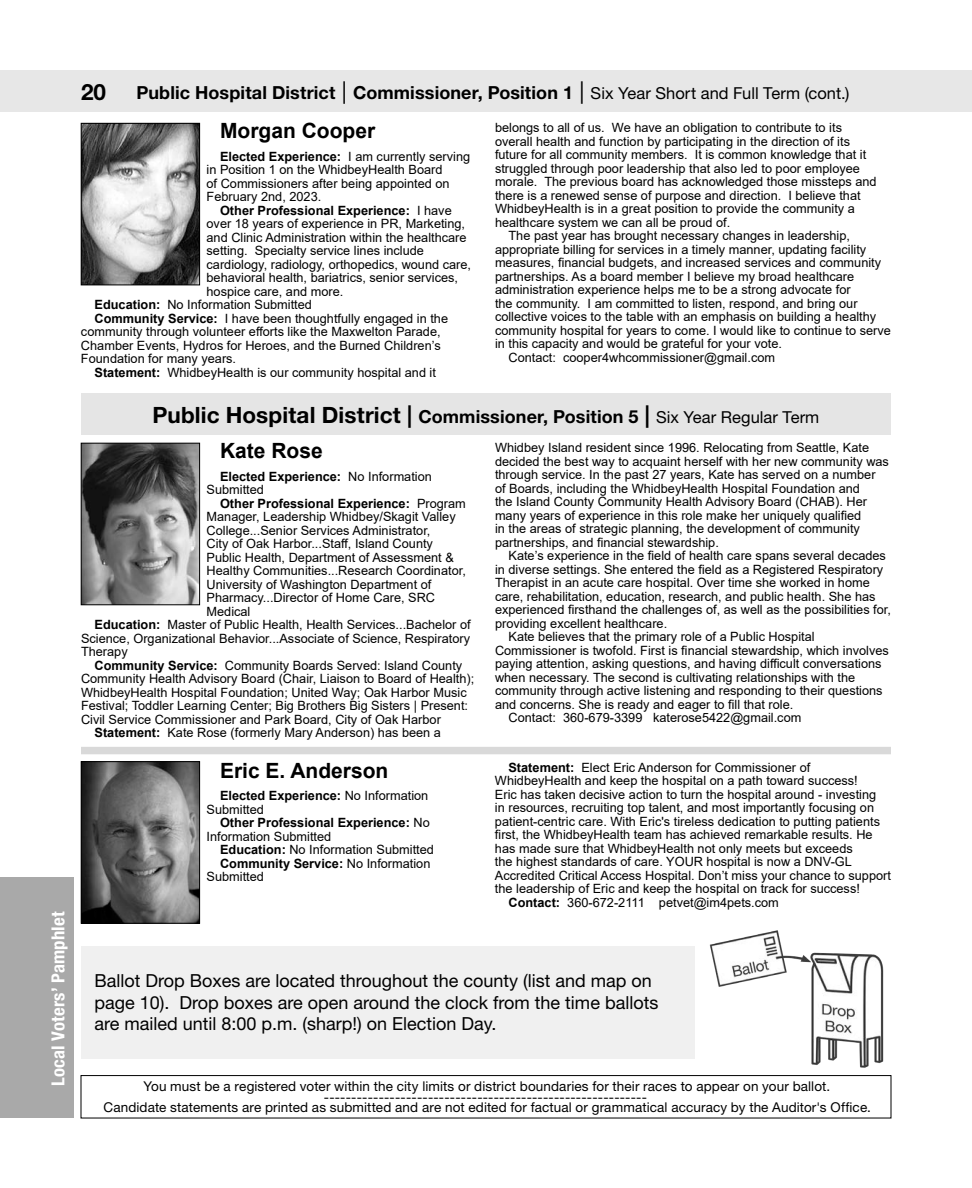
<style>
.page{position:relative;width:972px;height:1188px;background:#fff}
.page>*{position:absolute;margin:0;border:0;box-sizing:border-box;transform-origin:0 0}
.Bold_measure_number{font:700 22.5px "Helvetica Neue LT Std";letter-spacing:.005em;color:#000}
.t1{font:700 21px "Arial";color:#000}
.t2{font:18px/21.6px "Helvetica Neue LT Std";color:#000}
.Bold_measure_number-2{font:700 18px "Helvetica Neue LT Std";letter-spacing:.005em;color:#000}
.t3{font:700 condensed 18px "Helvetica Neue LT Std";letter-spacing:.01em;color:#fff;scale:1.04 1}
.t4{font:13.5px/10.5px "Helvetica Neue LT Std";letter-spacing:.01em;color:#000;text-align:center}
.t5{font:12.75px/13.5px "Arial";color:#000}
.t6{font:700 12.75px/13.5px "Arial";color:#000}
.s1{font-weight:400;font-size:22.5px}
.s2{font-weight:400;font-size:16.5px}
.s3{font-weight:700}
.s4{font-size:18px}
.s5{font-weight:400}
</style>
<div class="page">
<div style="left:0;top:877px;width:74px;height:240px;background:#a9a9a9"></div>
<div style="left:945px;top:70px;width:27px;height:42px;background:#e7e7e7"></div>
<div style="left:0;top:70px;width:945px;height:42px;background:#e7e7e7"></div>
<div style="left:81px;top:1075px;width:810px;height:43px;border:1px solid #000"></div>
<img style="left:83px;top:125px;width:115px;height:158px">
<div style="left:81px;top:123px;width:119px;height:162px;border:1px solid #000"></div>
<div style="left:81px;top:394px;width:810px;height:41px;background:#e5e5e5"></div>
<img style="left:83px;top:445px;width:115px;height:158px">
<div style="left:81px;top:443px;width:119px;height:162px;border:1px solid #000"></div>
<div style="left:81px;top:747px;width:810px;height:7px;background:#d9d9d9"></div>
<img style="left:83px;top:763px;width:115px;height:158px">
<div style="left:81px;top:761px;width:119px;height:162px;border:1px solid #000"></div>
<img style="left:709px;top:930px;width:175px;height:138px">
<div style="left:81px;top:946px;width:613px;height:112px;background:#f0f0f0"></div>
<h3 class="t3" style="left:47px;top:1086px;width:169px;rotate:-90deg">Local Voters’ Pamphlet</h3>
<h1 class="Bold_measure_number" style="left:81px;top:78px;width:27px">20</h1>
<p class="Bold_measure_number-2" style="left:137px;top:81px;width:715px">Public Hospital District <span class="s1">|</span> Commissioner, Position 1 <span class="s1">|</span> <span class="s2">Six Year Short and Full Term (cont.)</span></p>
<p class="t1" style="left:220px;top:116px;width:157px">Morgan Cooper</p>
<p class="t5" style="left:207px;top:150px;width:265px;text-indent:14px"><span class="s3">Elected Experience:</span> I am currently serving in Position 1 on the WhidbeyHealth Board<br>of Commissioners after being appointed on February 2nd, 2023.</p>
<p class="t5" style="left:207px;top:204px;width:266px;text-indent:14px"><span class="s3">Other Professional Experience:</span> I have over 18 years of experience in PR, Marketing, and Clinic Administration within the healthcare setting. Specialty service lines include cardiology, radiology, orthopedics, wound care, behavioral health, bariatrics, senior services, hospice care, and more.</p>
<p class="t5" style="left:95px;top:298px;width:219px"><span class="s3">Education:</span> No Information Submitted</p>
<p class="t5" style="left:81px;top:312px;width:369px;text-indent:14px"><span class="s3">Community Service:</span> I have been thoughtfully engaged in the community through volunteer efforts like the Maxwelton Parade, Chamber Events, Hydros for Heroes, and the Burned Children’s Foundation for many years.</p>
<p class="t5" style="left:95px;top:366px;width:343px"><span class="s3">Statement:</span> WhidbeyHealth is our community hospital and it</p>
<p class="t5" style="left:495px;top:121px;width:383px">belongs to all of us. We have an obligation to contribute to its overall health and function by participating in the direction of its future for all community members. It is common knowledge that it struggled through poor leadership that also led to poor employee morale. The previous board has acknowledged those missteps and there is a renewed sense of purpose and direction. I believe that WhidbeyHealth is in a great position to provide the community a healthcare system we can all be proud of.</p>
<p class="t5" style="left:495px;top:229px;width:397px;text-indent:14px">The past year has brought necessary changes in leadership, appropriate billing for services in a timely manner, updating facility measures, financial budgets, and increased services and community partnerships. As a board member I believe my broad healthcare administration experience helps me to be a strong advocate for<br>the community. I am committed to listen, respond, and bring our collective voices to the table with an emphasis on building a healthy community hospital for years to come. I would like to continue to serve in this capacity and would be grateful for your vote.</p>
<p class="t5" style="left:509px;top:351px;width:268px">Contact: cooper4whcommissioner@gmail.com</p>
<p class="Bold_measure_number" style="left:153px;top:401px;width:668px">Public Hospital District | <span class="s4">Commissioner, Position 5</span> | <span class="s2">Six Year Regular Term</span></p>
<p class="t1" style="left:220px;top:436px;width:104px">Kate Rose</p>
<p class="t5" style="left:207px;top:470px;width:227px;text-indent:14px"><span class="s3">Elected Experience:</span> No Information<br>Submitted</p>
<p class="t5" style="left:207px;top:497px;width:261px;text-indent:14px"><span class="s3">Other Professional Experience:</span> Program Manager, Leadership Whidbey/Skagit Valley College...Senior Services Administrator,<br>City of Oak Harbor...Staff, Island County Public Health, Department of Assessment &amp; Healthy Communities...Research Coordinator, University of Washington Department of Pharmacy...Director of Home Care, SRC Medical</p>
<p class="t5" style="left:81px;top:618px;width:391px;text-align:justify;text-indent:13px"><span class="s3">Education:</span> Master of Public Health, Health Services...Bachelor of Science, Organizational Behavior...Associate of Science, Respiratory Therapy</p>
<p class="t5" style="left:81px;top:659px;width:395px;text-indent:14px"><span class="s3">Community Service:</span> Community Boards Served: Island County Community Health Advisory Board (Chair, Liaison to Board of Health); WhidbeyHealth Hospital Foundation; United Way; Oak Harbor Music Festival; Toddler Learning Center; Big Brothers Big Sisters | Present:<br>Civil Service Commissioner and Park Board, City of Oak Harbor</p>
<p class="t5" style="left:95px;top:726px;width:348px"><span class="s3">Statement:</span> Kate Rose (formerly Mary Anderson) has been a</p>
<p class="t5" style="left:495px;top:441px;width:396px">Whidbey Island resident since 1996. Relocating from Seattle, Kate decided the best way to acquaint herself with her new community was through service. In the past 27 years, Kate has served on a number of Boards, including the WhidbeyHealth Hospital Foundation and<br>the Island County Community Health Advisory Board (CHAB). Her many years of experience in this role make her uniquely qualified<br>in the areas of strategic planning, the development of community partnerships, and financial stewardship.</p>
<p class="t5" style="left:495px;top:549px;width:398px;text-indent:14px">Kate’s experience in the field of health care spans several decades in diverse settings. She entered the field as a Registered Respiratory Therapist in an acute care hospital. Over time she worked in home care, rehabilitation, education, research, and public health. She has experienced firsthand the challenges of, as well as the possibilities for, providing excellent healthcare.</p>
<p class="t5" style="left:495px;top:630px;width:395px;text-indent:14px">Kate believes that the primary role of a Public Hospital Commissioner is twofold. First is financial stewardship, which involves paying attention, asking questions, and having difficult conversations when necessary. The second is cultivating relationships with the community through active listening and responding to their questions and concerns. She is ready and eager to fill that role.</p>
<p class="t5" style="left:509px;top:711px;width:294px">Contact: 360-679-3399 katerose5422@gmail.com</p>
<p class="t1" style="left:220px;top:756px;width:170px">Eric E. Anderson</p>
<p class="t5" style="left:207px;top:789px;width:223px;text-indent:14px"><span class="s3">Elected Experience:</span> No Information<br>Submitted</p>
<p class="t6" style="left:207px;top:816px;width:225px;text-indent:14px">Other Professional Experience: <span class="s5">No<br>Information Submitted</span></p>
<p class="t5" style="left:220px;top:843px;width:215px"><span class="s3">Education:</span> No Information Submitted</p>
<p class="t5" style="left:207px;top:857px;width:225px;text-indent:14px"><span class="s3">Community Service:</span> No Information<br>Submitted</p>
<p class="t5" style="left:495px;top:761px;width:397px;text-indent:14px"><span class="s3">Statement:</span> Elect Eric Anderson for Commissioner of WhidbeyHealth and keep the hospital on a path toward success!<br>Eric has taken decisive action to turn the hospital around - investing<br>in resources, recruiting top talent, and most importantly focusing on patient-centric care. With Eric's tireless dedication to putting patients first, the WhidbeyHealth team has achieved remarkable results. He has made sure that WhidbeyHealth not only meets but exceeds<br>the highest standards of care. YOUR hospital is now a DNV-GL Accredited Critical Access Hospital. Don’t miss your chance to support the leadership of Eric and keep the hospital on track for success!</p>
<p class="t5" style="left:508px;top:896px;width:272px"><span class="s3">Contact:</span> 360-672-2111 petvet@im4pets.com</p>
<p class="t2" style="left:94px;top:970px;width:565px">Ballot Drop Boxes are located throughout the county (list and map on page 10). Drop boxes are open around the clock from the time ballots are mailed until 8:00 p.m. (sharp!) on Election Day.</p>
<p class="t4" style="left:104px;top:1081px;width:769px">You must be a registered voter within the city limits or district boundaries for their races to appear on your ballot. -----------------------------------------------------------<br>Candidate statements are printed as submitted and are not edited for factual or grammatical accuracy by the Auditor's Office.</p>
</div>
